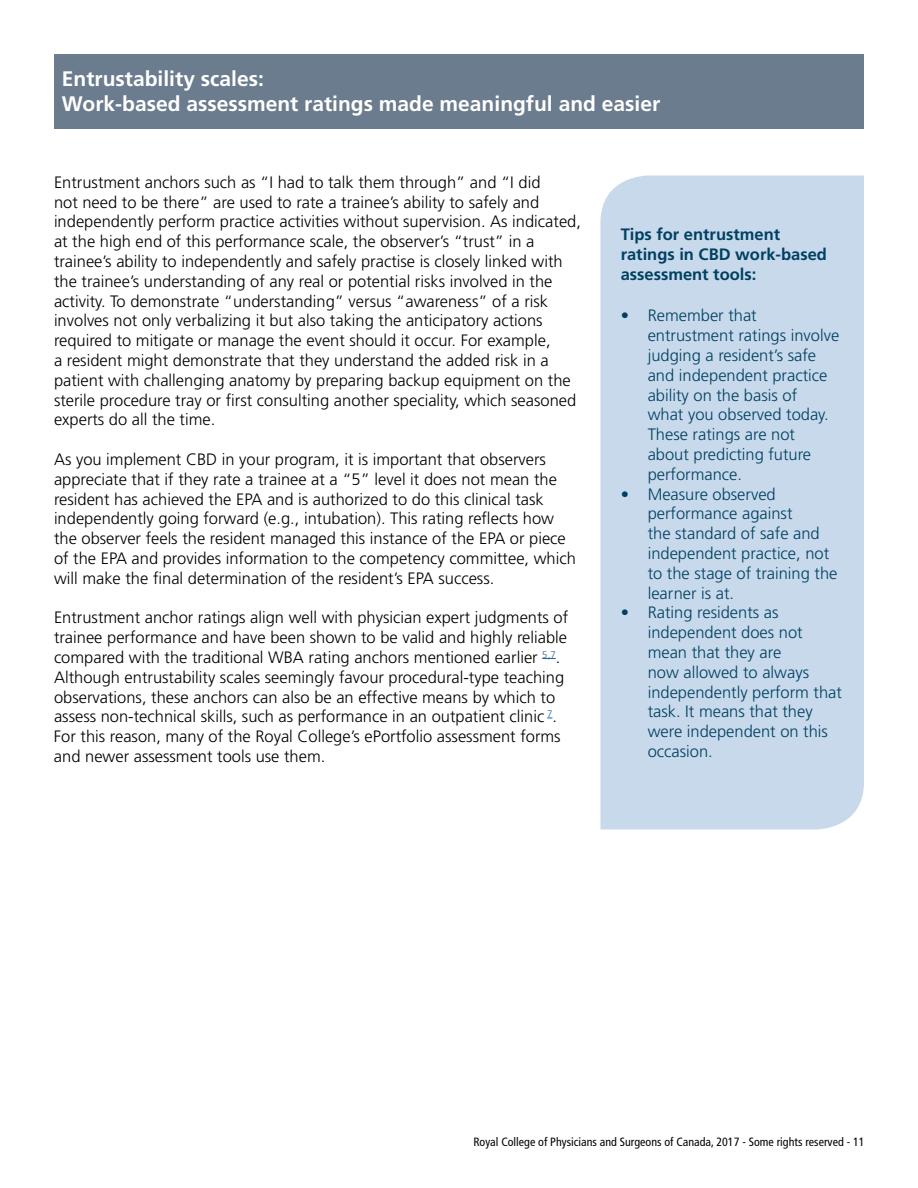
<style>
.page{position:relative;width:918px;height:1188px;background:#fff}
.page>*{position:absolute;margin:0;border:0;box-sizing:border-box;transform-origin:0 0}
.t1{font:700 21px/25.2px "Frutiger LT Std";color:#fff}
.t2{font:300 16.5px/19.8px "Frutiger LT Std";color:#000}
.t3{font:300 16.5px/19.8px "Frutiger LT Std";color:#004062}
.t4{font:700 16.5px/19.8px "Frutiger LT Std";color:#004062}
.t5{font:condensed 12px "Frutiger LT Std";color:#000}
</style>
<div class="page">
<div style="left:600px;top:176px;width:264px;height:653px;background:#c7d9ea"></div>
<svg style="left:542px;top:658px;width:14px;height:1px"></svg>
<div style="left:54px;top:54px;width:810px;height:75px;background:#6a7c8d"></div>
<p class="t1" style="left:62px;top:66px;width:600px">Entrustability scales:<br>Work-based assessment ratings made meaningful and easier</p>
<p class="t2" style="left:54px;top:173px;width:529px">Entrustment anchors such as “I had to talk them through” and “I did<br>not need to be there” are used to rate a trainee’s ability to safely and independently perform practice activities without supervision. As indicated, at the high end of this performance scale, the observer’s “trust” in a trainee’s ability to independently and safely practise is closely linked with the trainee’s understanding of any real or potential risks involved in the activity. To demonstrate “understanding” versus “awareness” of a risk involves not only verbalizing it but also taking the anticipatory actions required to mitigate or manage the event should it occur. For example,<br>a resident might demonstrate that they understand the added risk in a patient with challenging anatomy by preparing backup equipment on the sterile procedure tray or first consulting another speciality, which seasoned experts do all the time.</p>
<p class="t2" style="left:54px;top:450px;width:523px">As you implement CBD in your program, it is important that observers appreciate that if they rate a trainee at a “5” level it does not mean the resident has achieved the EPA and is authorized to do this clinical task independently going forward (e.g., intubation). This rating reflects how the observer feels the resident managed this instance of the EPA or piece of the EPA and provides information to the competency committee, which will make the final determination of the resident’s EPA success.</p>
<p class="t2" style="left:54px;top:608px;width:516px">Entrustment anchor ratings align well with physician expert judgments of trainee performance and have been shown to be valid and highly reliable compared with the traditional WBA rating anchors mentioned earlier <sup>5,7</sup>.<br>Although entrustability scales seemingly favour procedural-type teaching observations, these anchors can also be an effective means by which to assess non-technical skills, such as performance in an outpatient clinic <sup>7</sup>.<br>For this reason, many of the Royal College’s ePortfolio assessment forms and newer assessment tools use them.</p>
<p class="t4" style="left:621px;top:225px;width:208px">Tips for entrustment ratings in CBD work-based assessment tools:</p>
<p class="t3" style="left:648px;top:306px;width:193px;text-indent:-27px">• Remember that entrustment ratings involve judging a resident’s safe and independent practice ability on the basis of<br>what you observed today.<br>These ratings are not about predicting future performance.</p>
<p class="t3" style="left:648px;top:484px;width:191px;text-indent:-27px">• Measure observed performance against<br>the standard of safe and independent practice, not to the stage of training the learner is at.</p>
<p class="t3" style="left:648px;top:603px;width:196px;text-indent:-27px">• Rating residents as independent does not mean that they are<br>now allowed to always independently perform that task. It means that they were independent on this occasion.</p>
<p class="t5" style="left:473px;top:1135px;width:393px">Royal College of Physicians and Surgeons of Canada, 2017 - Some rights reserved - 11</p>
</div>
